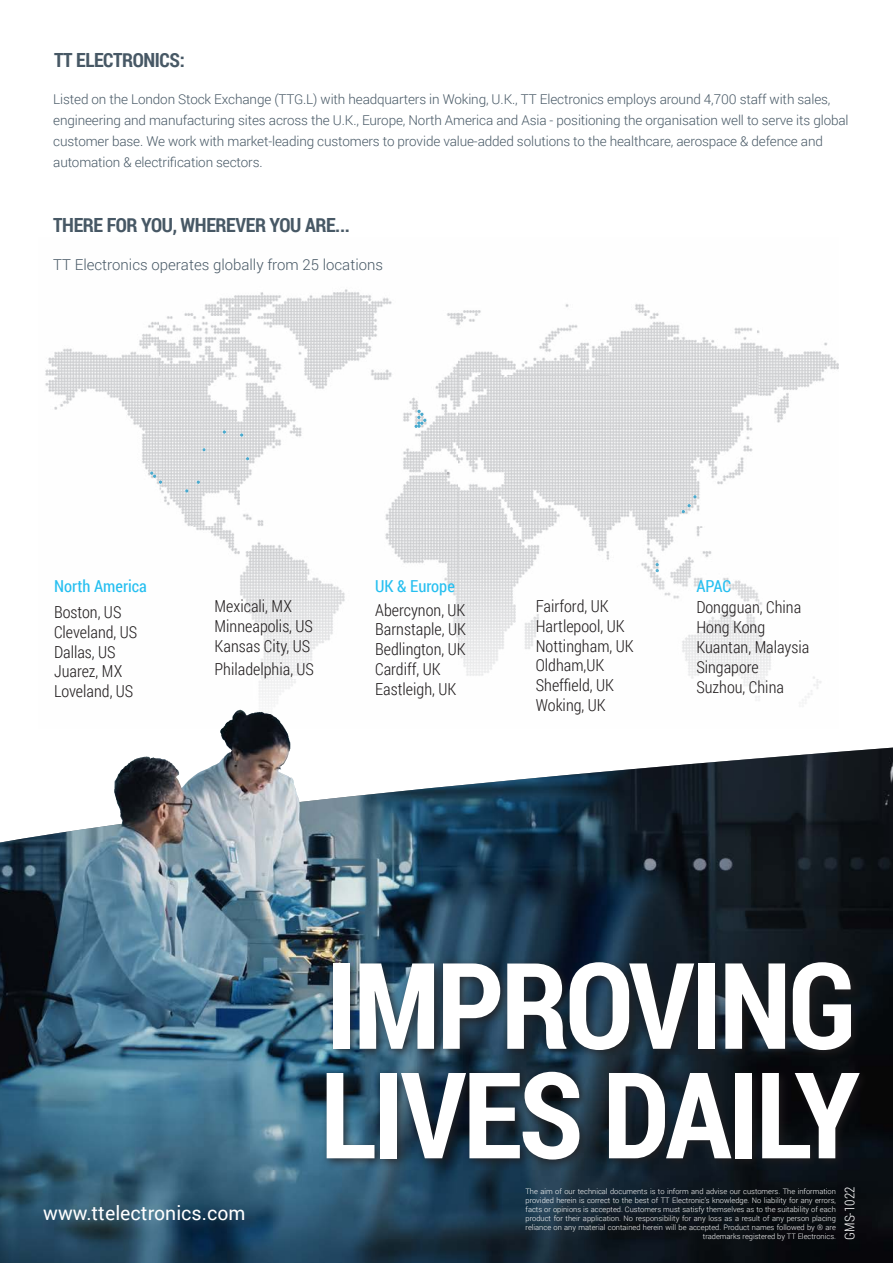
<style>
.page{position:relative;width:893px;height:1263px;background:#fff}
.page>*{position:absolute;margin:0;border:0;box-sizing:border-box;transform-origin:0 0}
.t1{font:700 120px "Roboto Condensed";letter-spacing:-.03em;color:#fff}
.t2{font:700 19.5px "Roboto Condensed";letter-spacing:-.02em;color:#475865}
.t3{font:19.5px "Roboto";color:#fff}
.t4{font:300 16.5px "Roboto Condensed";color:#231f20}
.t5{font:16.5px "Roboto Condensed";color:#26bff0}
.t6{font:300 15px "Roboto";color:#475865}
.t7{font:300 13.5px/21px "Roboto";letter-spacing:-.01em;color:#475865}
.t8{font:300 13.5px "Roboto Condensed";color:#fff}
.t9{font:300 7.5px/9px "Roboto";color:#fff;text-align:right}
</style>
<div class="page">
<img style="left:0;top:748px;width:893px;height:515px">
<img style="left:45px;top:289px;width:793px;height:267px">
<svg style="left:682px;top:504px;width:9px;height:9px"></svg>
<svg style="left:240px;top:433px;width:3px;height:4px"></svg>
<svg style="left:150px;top:472px;width:12px;height:12px"></svg>
<svg style="left:223px;top:430px;width:3px;height:4px"></svg>
<svg style="left:415px;top:410px;width:11px;height:18px"></svg>
<div style="left:321px;top:957px;width:549px;height:214px;background:#231f20;opacity:.75"></div>
<img style="left:220px;top:710px;width:20px;height:35px">
<p class="t2" style="left:54px;top:46px;width:132px">TT ELECTRONICS:</p>
<p class="t7" style="left:53px;top:88px;width:779px">Listed on the London Stock Exchange (TTG.L) with headquarters in Woking, U.K., TT Electronics employs around 4,700 staff with sales,</p>
<p class="t7" style="left:53px;top:109px;width:797px">engineering and manufacturing sites across the U.K., Europe, North America and Asia - positioning the organisation well to serve its global customer base. We work with market-leading customers to provide value-added solutions to the healthcare, aerospace &amp; defence and automation &amp; electrification sectors.</p>
<p class="t2" style="left:53px;top:211px;width:298px">THERE FOR YOU, WHEREVER YOU ARE...</p>
<p class="t6" style="left:53px;top:254px;width:331px">TT Electronics operates globally from 25 locations</p>
<p class="t5" style="left:54px;top:575px;width:94px">North America</p>
<p class="t4" style="left:54px;top:601px;width:69px">Boston, US</p>
<p class="t4" style="left:54px;top:620px;width:85px">Cleveland, US</p>
<p class="t4" style="left:54px;top:640px;width:63px">Dallas, US</p>
<p class="t4" style="left:54px;top:660px;width:70px">Juarez, MX</p>
<p class="t4" style="left:54px;top:680px;width:81px">Loveland, US</p>
<p class="t4" style="left:215px;top:595px;width:79px">Mexicali, MX</p>
<p class="t4" style="left:215px;top:614px;width:100px">Minneapolis, US</p>
<p class="t4" style="left:215px;top:634px;width:97px">Kansas City, US</p>
<p class="t4" style="left:215px;top:658px;width:101px">Philadelphia, US</p>
<p class="t5" style="left:375px;top:575px;width:81px">UK &amp; Europe</p>
<p class="t4" style="left:375px;top:598px;width:92px">Abercynon, UK</p>
<p class="t4" style="left:375px;top:618px;width:92px">Barnstaple, UK</p>
<p class="t4" style="left:375px;top:638px;width:92px">Bedlington, UK</p>
<p class="t4" style="left:375px;top:658px;width:67px">Cardiff, UK</p>
<p class="t4" style="left:375px;top:677px;width:83px">Eastleigh, UK</p>
<p class="t4" style="left:536px;top:595px;width:74px">Fairford, UK</p>
<p class="t4" style="left:536px;top:614px;width:90px">Hartlepool, UK</p>
<p class="t4" style="left:536px;top:634px;width:99px">Nottingham, UK</p>
<p class="t4" style="left:536px;top:654px;width:70px">Oldham,UK</p>
<p class="t4" style="left:536px;top:674px;width:80px">Sheffield, UK</p>
<p class="t4" style="left:536px;top:694px;width:72px">Woking, UK</p>
<p class="t5" style="left:696px;top:575px;width:36px">APAC</p>
<p class="t4" style="left:696px;top:596px;width:106px">Dongguan, China</p>
<p class="t4" style="left:696px;top:616px;width:70px">Hong Kong</p>
<p class="t4" style="left:696px;top:636px;width:115px">Kuantan, Malaysia</p>
<p class="t4" style="left:696px;top:655px;width:64px">Singapore</p>
<p class="t4" style="left:696px;top:675px;width:89px">Suzhou, China</p>
<p class="t3" style="left:43px;top:1199px;width:204px">www.ttelectronics.com</p>
<p class="t1" style="left:326px;top:921px;width:533px">IMPROVING</p>
<p class="t1" style="left:320px;top:1031px;width:541px">LIVES DAILY</p>
<p class="t9" style="left:525px;top:1186px;width:312px">The aim of our technical documents is to inform and advise our customers. The information provided herein is correct to the best of TT Electronic’s knowledge. No liability for any errors, facts or opinions is accepted. Customers must satisfy themselves as to the suitability of each product for their application. No responsibility for any loss as a result of any person placing reliance on any material contained herein will be accepted. Product names followed by ® are trademarks registered by TT Electronics.</p>
<p class="t8" style="left:840px;top:1240px;width:55px;rotate:-90deg">GMS-1022</p>
</div>
